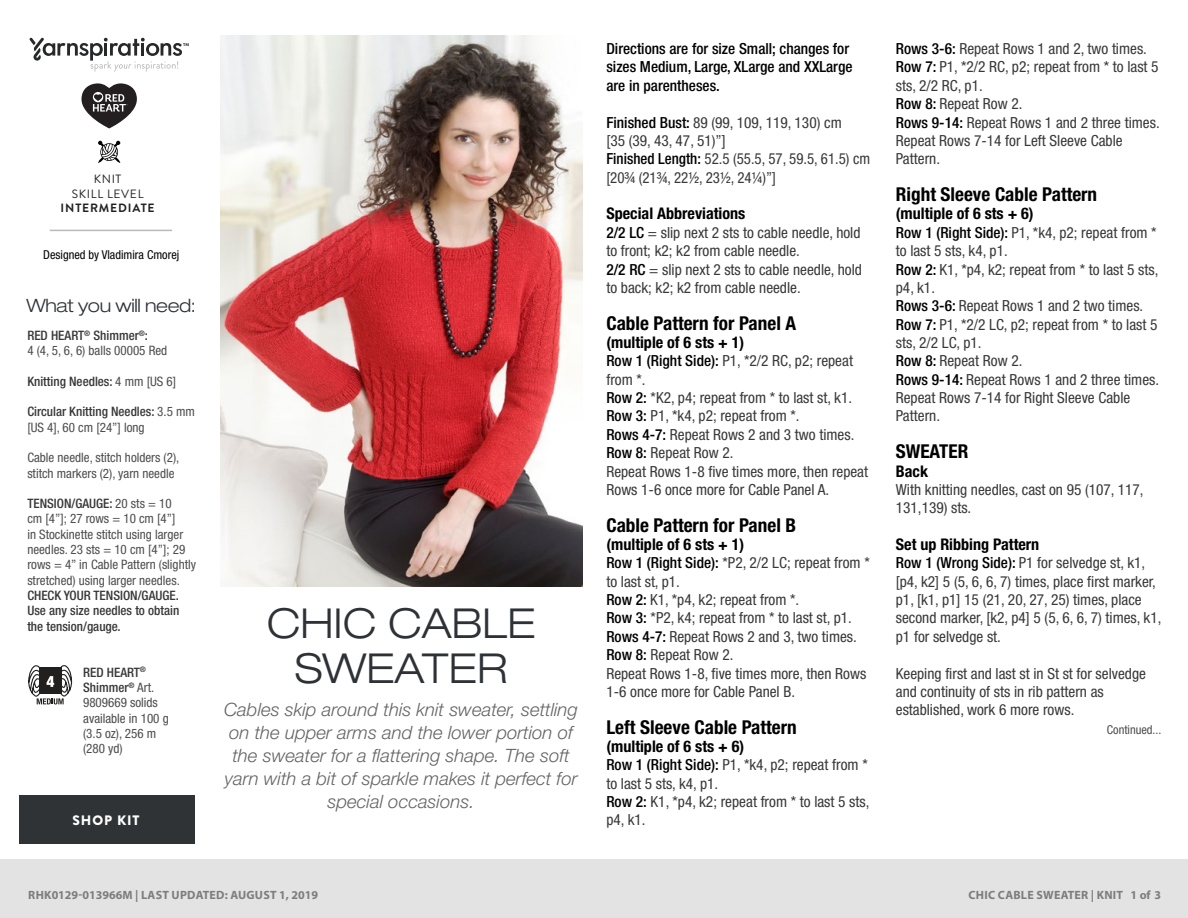
<style>
.page{position:relative;width:1188px;height:918px;background:#fff}
.page>*{position:absolute;margin:0;border:0;box-sizing:border-box;transform-origin:0 0}
.t1{font:300 expanded 41.25px/44.4px "Helvetica Neue LT Std";color:#2e3236;text-align:center}
.t2{font:700 condensed 19.2px "Helvetica Neue LT Std";color:#000}
.t3{font:italic 300 18.3px/23px "Helvetica Neue LT Std";color:#636466;text-align:center}
.t4{font:300 expanded 18.3px "Helvetica Neue LT Std";letter-spacing:-.02em;color:#2e3236}
.t5{font:700 condensed 16.05px "Helvetica Neue LT Std";color:#000}
.t6{font:condensed 15.3px/18.3px "Helvetica Neue LT Std";color:#383839}
.t7{font:500 condensed 15.3px/18.3px "Helvetica Neue LT Std";color:#000}
.t8{font:900 13.65px "Brandon Grotesque";letter-spacing:.065em;color:#fff}
.t9{font:condensed 13.05px/15.3px "Helvetica Neue LT Std";color:#4d4d4f}
.t10{font:500 condensed 13.05px/15.3px "Helvetica Neue LT Std";color:#383839}
.t11{font:condensed 12.3px "Helvetica Neue LT Std";color:#000}
.t12{font:condensed 12.3px "Helvetica Neue LT Std";color:#4d4d4f}
.t13{font:700 12px "Myriad Pro";letter-spacing:.02em;color:#7d7d7d}
.Skill_Level{font:12px "Brandon Grotesque";letter-spacing:.055em;color:#231f20}
.Skill_Level-2{font:700 12px "Brandon Grotesque";letter-spacing:.07em;color:#231f20}
.s1{font-weight:500;color:#383839}
.s2{font-weight:400;color:#4d4d4f}
.s3{font-weight:500;color:#000}
</style>
<div class="page">
<img style="left:220px;top:36px;width:362px;height:551px">
<svg style="left:28px;top:665px;width:45px;height:40px"></svg>
<div style="left:0;top:860px;width:1188px;height:58px;background:#e4e3e3"></div>
<svg style="left:98px;top:141px;width:22px;height:22px"></svg>
<svg style="left:30px;top:38px;width:159px;height:34px"></svg>
<svg style="left:81px;top:83px;width:56px;height:45px"></svg>
<hr style="left:50px;top:230px;width:122px;height:1px;background:#bbbaba">
<div style="left:19px;top:795px;width:175px;height:48px;background:#2f3336"></div>
<p class="Skill_Level" style="left:94px;top:171px;width:29px">KNIT</p>
<p class="Skill_Level" style="left:72px;top:185px;width:73px">SKILL LEVEL</p>
<p class="Skill_Level-2" style="left:61px;top:200px;width:96px">INTERMEDIATE</p>
<p class="t11" style="left:43px;top:247px;width:137px">Designed by Vladimira Cmorej</p>
<p class="t4" style="left:27px;top:294px;width:171px">What you will need:</p>
<p class="t9" style="left:27px;top:328px;width:141px"><span class="s1">RED HEART</span><sup>®</sup> <span class="s1">Shimmer</span><sup>®</sup><span class="s1">:<br></span>4 (4, 5, 6, 6) balls 00005 Red</p>
<p class="t10" style="left:27px;top:373px;width:150px">Knitting Needles: <span class="s2">4 mm [US 6]</span></p>
<p class="t10" style="left:27px;top:404px;width:169px">Circular Knitting Needles: <span class="s2">3.5 mm [US 4], 60 cm [24”] long</span></p>
<p class="t9" style="left:27px;top:450px;width:153px">Cable needle, stitch holders (2), stitch markers (2), yarn needle</p>
<p class="t9" style="left:27px;top:496px;width:159px"><span class="s1">TENSION/GAUGE:</span> 20 sts = 10 cm [4”]; 27 rows = 10 cm [4”] in Stockinette stitch using larger needles. 23 sts = 10 cm [4”]; 29</p>
<p class="t10" style="left:27px;top:557px;width:170px"><span class="s2">rows = 4” in Cable Pattern (slightly stretched) using larger needles.<br></span>CHECK YOUR TENSION/GAUGE.<br>Use any size needles to obtain the tension/gauge.</p>
<p class="t9" style="left:83px;top:664px;width:87px"><span class="s1">RED HEART</span><sup>®<br></sup><span class="s1">Shimmer</span><sup>®</sup> Art.<br>9809669 solids available in 100 g (3.5 oz), 256 m (280 yd)</p>
<p class="t8" style="left:72px;top:810px;width:69px">SHOP KIT</p>
<p class="t1" style="left:267px;top:601px;width:270px">CHIC CABLE<br>SWEATER</p>
<p class="t3" style="left:224px;top:697px;width:355px">Cables skip around this knit sweater, settling on the upper arms and the lower portion of the sweater for a flattering shape. The soft yarn with a bit of sparkle makes it perfect for special occasions.</p>
<p class="t13" style="left:28px;top:887px;width:291px">RHK0129-013966M | LAST UPDATED: AUGUST 1, 2019</p>
<p class="t7" style="left:606px;top:39px;width:248px">Directions are for size Small; changes for sizes Medium, Large, XLarge and XXLarge are in parentheses.</p>
<p class="t6" style="left:606px;top:113px;width:265px"><span class="s3">Finished Bust:</span> 89 (99, 109, 119, 130) cm<br>[35 (39, 43, 47, 51)”]<br><span class="s3">Finished Length:</span> 52.5 (55.5, 57, 59.5, 61.5) cm [20¾ (21¾, 22½, 23½, 24¼)”]</p>
<p class="t5" style="left:606px;top:204px;width:141px">Special Abbreviations</p>
<p class="t6" style="left:606px;top:223px;width:257px"><span class="s3">2/2 LC</span> = slip next 2 sts to cable needle, hold to front; k2; k2 from cable needle.<br><span class="s3">2/2 RC</span> = slip next 2 sts to cable needle, hold to back; k2; k2 from cable needle.</p>
<p class="t2" style="left:606px;top:311px;width:191px">Cable Pattern for Panel A</p>
<p class="t5" style="left:606px;top:333px;width:139px">(multiple of 6 sts + 1)</p>
<p class="t6" style="left:606px;top:352px;width:263px"><span class="s3">Row 1 (Right Side):</span> P1, *2/2 RC, p2; repeat from *.<br><span class="s3">Row 2:</span> *K2, p4; repeat from * to last st, k1.<br><span class="s3">Row 3:</span> P1, *k4, p2; repeat from *.<br><span class="s3">Rows 4-7:</span> Repeat Rows 2 and 3 two times.<br><span class="s3">Row 8:</span> Repeat Row 2.<br>Repeat Rows 1-8 five times more, then repeat<br>Rows 1-6 once more for Cable Panel A.</p>
<p class="t2" style="left:606px;top:513px;width:191px">Cable Pattern for Panel B</p>
<p class="t5" style="left:606px;top:535px;width:139px">(multiple of 6 sts + 1)</p>
<p class="t6" style="left:606px;top:554px;width:265px"><span class="s3">Row 1 (Right Side):</span> *P2, 2/2 LC; repeat from * to last st, p1.<br><span class="s3">Row 2:</span> K1, *p4, k2; repeat from *.<br><span class="s3">Row 3:</span> *P2, k4; repeat from * to last st, p1.<br><span class="s3">Rows 4-7:</span> Repeat Rows 2 and 3, two times.<br><span class="s3">Row 8:</span> Repeat Row 2.<br>Repeat Rows 1-8, five times more, then Rows<br>1-6 once more for Cable Panel B.</p>
<p class="t2" style="left:606px;top:715px;width:192px">Left Sleeve Cable Pattern</p>
<p class="t5" style="left:606px;top:737px;width:139px">(multiple of 6 sts + 6)</p>
<p class="t6" style="left:606px;top:756px;width:265px"><span class="s3">Row 1 (Right Side):</span> P1, *k4, p2; repeat from * to last 5 sts, k4, p1.<br><span class="s3">Row 2:</span> K1, *p4, k2; repeat from * to last 5 sts, p4, k1.</p>
<p class="t6" style="left:896px;top:39px;width:265px"><span class="s3">Rows 3-6:</span> Repeat Rows 1 and 2, two times.<br><span class="s3">Row 7:</span> P1, *2/2 RC, p2; repeat from * to last 5 sts, 2/2 RC, p1.<br><span class="s3">Row 8:</span> Repeat Row 2.<br><span class="s3">Rows 9-14:</span> Repeat Rows 1 and 2 three times.<br>Repeat Rows 7-14 for Left Sleeve Cable<br>Pattern.</p>
<p class="t2" style="left:896px;top:183px;width:203px">Right Sleeve Cable Pattern</p>
<p class="t5" style="left:896px;top:204px;width:139px">(multiple of 6 sts + 6)</p>
<p class="t6" style="left:896px;top:223px;width:265px"><span class="s3">Row 1 (Right Side):</span> P1, *k4, p2; repeat from * to last 5 sts, k4, p1.<br><span class="s3">Row 2:</span> K1, *p4, k2; repeat from * to last 5 sts, p4, k1.<br><span class="s3">Rows 3-6:</span> Repeat Rows 1 and 2 two times.<br><span class="s3">Row 7:</span> P1, *2/2 LC, p2; repeat from * to last 5 sts, 2/2 LC, p1.<br><span class="s3">Row 8:</span> Repeat Row 2.<br><span class="s3">Rows 9-14:</span> Repeat Rows 1 and 2 three times.<br>Repeat Rows 7-14 for Right Sleeve Cable<br>Pattern.</p>
<p class="t2" style="left:896px;top:440px;width:74px">SWEATER</p>
<p class="t5" style="left:896px;top:461px;width:34px">Back</p>
<p class="t6" style="left:896px;top:480px;width:249px">With knitting needles, cast on 95 (107, 117,<br>131,139) sts.</p>
<p class="t5" style="left:896px;top:535px;width:145px">Set up Ribbing Pattern</p>
<p class="t6" style="left:896px;top:554px;width:267px"><span class="s3">Row 1 (Wrong Side):</span> P1 for selvedge st, k1, [p4, k2] 5 (5, 6, 6, 7) times, place first marker, p1, [k1, p1] 15 (21, 20, 27, 25) times, place second marker, [k2, p4] 5 (5, 6, 6, 7) times, k1, p1 for selvedge st.</p>
<p class="t6" style="left:896px;top:664px;width:252px">Keeping first and last st in St st for selvedge and continuity of sts in rib pattern as established, work 6 more rows.</p>
<p class="t12" style="left:1107px;top:722px;width:56px">Continued...</p>
<p class="t13" style="left:969px;top:887px;width:194px">CHIC CABLE SWEATER | KNIT 1 of 3</p>
</div>
